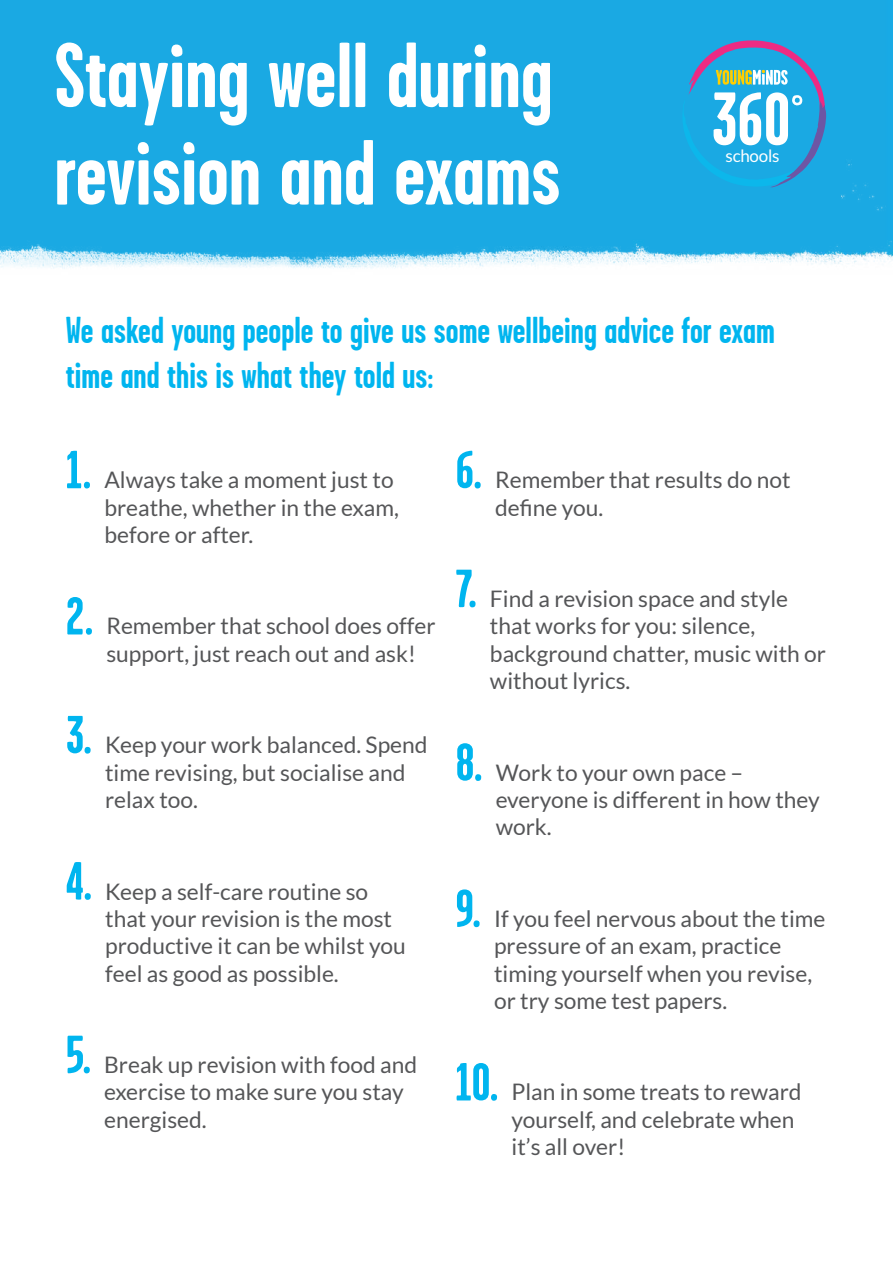
<style>
.page{position:relative;width:893px;height:1263px;background:#fff}
.page>*{position:absolute;margin:0;border:0;box-sizing:border-box;transform-origin:0 0}
.t1{font:700 92.25px/97.5px "Garage Gothic";color:#fff}
.t2{font:700 75.45px "Garage Gothic";color:#fff}
.t3{font:700 53.55px "Garage Gothic";color:#00b5ef}
.t4{font:700 37.5px/45px "Garage Gothic";color:#00b5ef}
.t5{font:22.8px/27.3px "Lato";color:#555658}
.t6{font:16.95px "Lato";letter-spacing:-.01em;color:#fff}
</style>
<div class="page">
<div style="left:0;top:0;width:893px;height:269px;background:#1aa9e3"></div>
<svg style="left:682px;top:40px;width:144px;height:147px;background:#2ea2d8"></svg>
<h1 class="t1" style="left:54px;top:35px;width:508px">Staying well during revision and exams</h1>
<h2 class="t2" style="left:712px;top:75px;width:100px">360˚</h2>
<p class="t6" style="left:725px;top:146px;width:56px">schools</p>
<h3 class="t4" style="left:66px;top:311px;width:711px">We asked young people to give us some wellbeing advice for exam time and this is what they told us:</h3>
<h3 class="t3" style="left:66px;top:451px;width:27px">1.</h3>
<p class="t5" style="left:104px;top:468px;width:296px">Always take a moment just to breathe, whether in the exam, before or after.</p>
<h3 class="t3" style="left:66px;top:597px;width:29px">2.</h3>
<p class="t5" style="left:106px;top:614px;width:331px">Remember that school does offer support, just reach out and ask!</p>
<h3 class="t3" style="left:66px;top:716px;width:27px">3.</h3>
<p class="t5" style="left:105px;top:733px;width:324px">Keep your work balanced. Spend time revising, but socialise and relax too.</p>
<h3 class="t3" style="left:66px;top:862px;width:28px">4.</h3>
<p class="t5" style="left:105px;top:879px;width:302px">Keep a self-care routine so that your revision is the most productive it can be whilst you feel as good as possible.</p>
<h3 class="t3" style="left:66px;top:1035px;width:27px">5.</h3>
<p class="t5" style="left:104px;top:1053px;width:314px">Break up revision with food and exercise to make sure you stay energised.</p>
<h3 class="t3" style="left:455px;top:451px;width:28px">6.</h3>
<p class="t5" style="left:495px;top:468px;width:297px">Remember that results do not de昀椀ne you.</p>
<h3 class="t3" style="left:455px;top:569px;width:23px">7.</h3>
<p class="t5" style="left:490px;top:587px;width:338px">Find a revision space and style that works for you: silence, background chatter, music with or without lyrics.</p>
<h3 class="t3" style="left:455px;top:743px;width:28px">8.</h3>
<p class="t5" style="left:496px;top:760px;width:326px">Work to your own pace – everyone is different in how they work.</p>
<h3 class="t3" style="left:455px;top:889px;width:27px">9.</h3>
<p class="t5" style="left:494px;top:907px;width:333px">If you feel nervous about the time pressure of an exam, practice timing yourself when you revise, or try some test papers.</p>
<h3 class="t3" style="left:455px;top:1063px;width:44px">10.</h3>
<p class="t5" style="left:511px;top:1080px;width:292px">Plan in some treats to reward yourself, and celebrate when it’s all over!</p>
</div>
